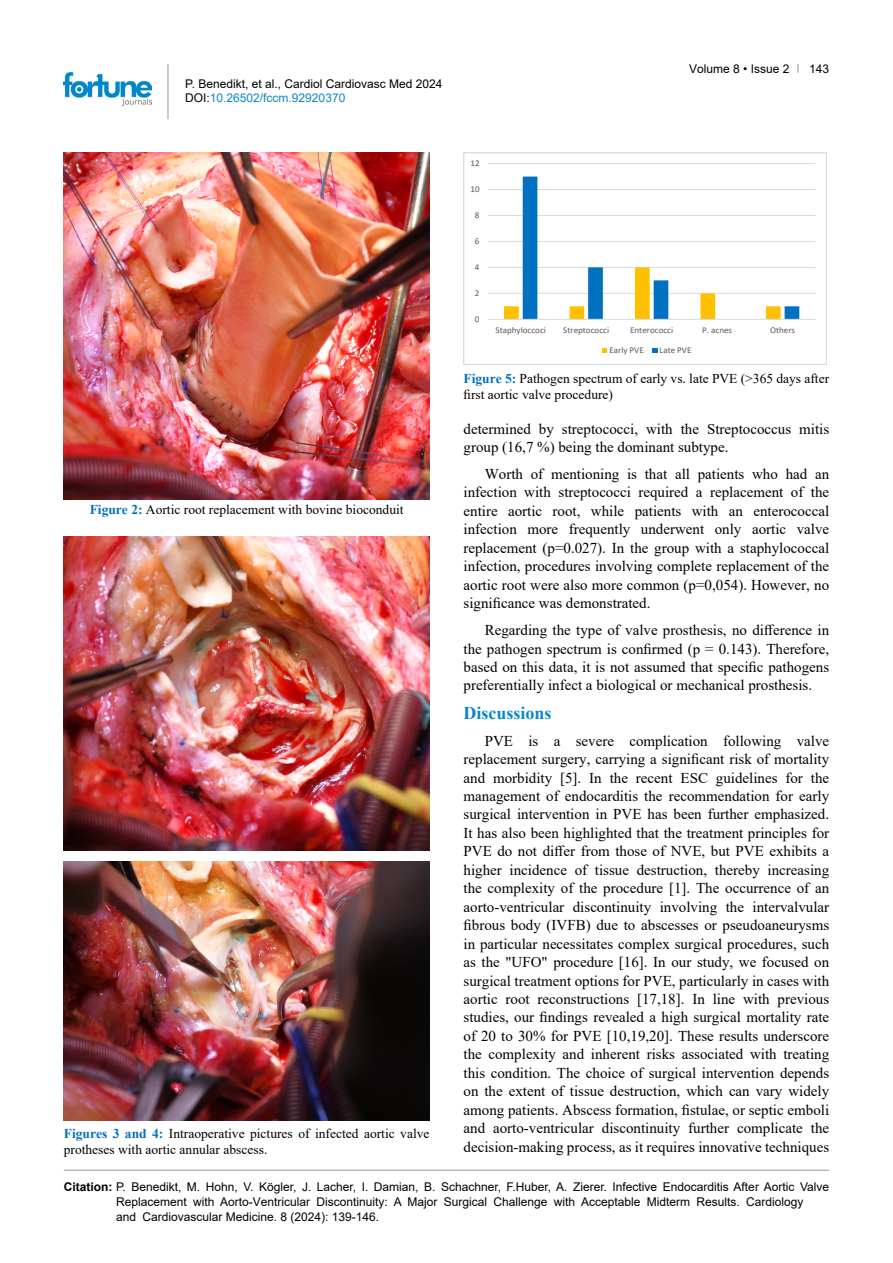
<style>
.page{position:relative;width:893px;height:1263px;background:#fff}
.page>*{position:absolute;margin:0;border:0;box-sizing:border-box;transform-origin:0 0}
.t1{font:700 18px "Times New Roman";color:#0a88ca}
.t2{font:15px/18.5px "Times New Roman";color:#000;text-align:justify}
.t3{font:13.5px/16.5px "Times New Roman";color:#000}
.t4{font:12px/15px "Arial";color:#000}
.t5{font:8.85px "Calibri";color:#595959}
.s1{color:#0a88ca}
.s2{font-weight:700;color:#0070c0}
.s3{font-weight:700}
</style>
<div class="page">
<hr style="left:168px;top:64px;width:1px;height:55px;background:#939598">
<img style="left:64px;top:72px;width:88px;height:33px">
<hr style="left:64px;top:1170px;width:765px;height:1px;background:#939598">
<img style="left:64px;top:152px;width:365px;height:347px">
<hr style="left:488px;top:163px;width:327px;height:1px;background:#d9d9d9">
<hr style="left:488px;top:189px;width:327px;height:1px;background:#d9d9d9">
<hr style="left:488px;top:215px;width:327px;height:1px;background:#d9d9d9">
<hr style="left:488px;top:241px;width:327px;height:1px;background:#d9d9d9">
<hr style="left:488px;top:267px;width:327px;height:1px;background:#d9d9d9">
<hr style="left:488px;top:293px;width:327px;height:1px;background:#d9d9d9">
<svg style="left:504px;top:177px;width:295px;height:142px"></svg>
<hr style="left:488px;top:319px;width:327px;height:1px;background:#d9d9d9">
<svg style="left:602px;top:348px;width:5px;height:5px"></svg>
<svg style="left:652px;top:348px;width:5px;height:5px"></svg>
<div style="left:463px;top:152px;width:364px;height:213px;border:1px solid #d9d9d9"></div>
<img style="left:64px;top:536px;width:365px;height:315px">
<img style="left:64px;top:862px;width:365px;height:258px">
<p class="t4" style="left:185px;top:76px;width:259px;line-height:14.4px">P. Benedikt, et al., Cardiol Cardiovasc Med 2024<br>DOI:<span class="s1">10.26502/fccm.92920370</span></p>
<p class="t4" style="left:689px;top:61px;width:102px">Volume 8 • Issue 2</p>
<p class="t4" style="left:809px;top:61px;width:22px">143</p>
<p class="t3" style="left:90px;top:501px;width:315px"><span class="s2">Figure 2:</span> Aortic root replacement with bovine bioconduit</p>
<p class="t3" style="left:64px;top:1124px;width:367px"><span class="s2">Figures 3 and 4:</span> Intraoperative pictures of infected aortic valve protheses with aortic annular abscess.</p>
<p class="t5" style="left:470px;top:157px;width:11px">12</p>
<p class="t5" style="left:470px;top:183px;width:11px">10</p>
<p class="t5" style="left:475px;top:209px;width:6px">8</p>
<p class="t5" style="left:475px;top:235px;width:6px">6</p>
<p class="t5" style="left:475px;top:261px;width:6px">4</p>
<p class="t5" style="left:475px;top:287px;width:6px">2</p>
<p class="t5" style="left:475px;top:313px;width:6px">0</p>
<p class="t5" style="left:495px;top:324px;width:52px">Staphyloccoci</p>
<p class="t5" style="left:563px;top:324px;width:47px">Streptococci</p>
<p class="t5" style="left:630px;top:324px;width:45px">Enterococci</p>
<p class="t5" style="left:702px;top:324px;width:31px">P. acnes</p>
<p class="t5" style="left:770px;top:324px;width:27px">Others</p>
<p class="t5" style="left:609px;top:344px;width:36px">Early PVE</p>
<p class="t5" style="left:660px;top:344px;width:33px">Late PVE</p>
<p class="t3" style="left:463px;top:370px;width:367px"><span class="s2">Figure 5:</span> Pathogen spectrum of early vs. late PVE (&gt;365 days after first aortic valve procedure)</p>
<p class="t2" style="left:463px;top:419px;width:367px">determined by streptococci, with the Streptococcus mitis group (16,7 %) being the dominant subtype.</p>
<p class="t2" style="left:463px;top:464px;width:367px;text-indent:21px">Worth of mentioning is that all patients who had an infection with streptococci required a replacement of the entire aortic root, while patients with an enterococcal infection more frequently underwent only aortic valve replacement (p=0.027). In the group with a staphylococcal infection, procedures involving complete replacement of the aortic root were also more common (p=0,054). However, no significance was demonstrated.</p>
<p class="t2" style="left:463px;top:620px;width:367px;text-indent:21px">Regarding the type of valve prosthesis, no difference in the pathogen spectrum is confirmed (p = 0.143). Therefore, based on this data, it is not assumed that specific pathogens preferentially infect a biological or mechanical prosthesis.</p>
<p class="t1" style="left:463px;top:700px;width:90px">Discussions</p>
<p class="t2" style="left:463px;top:731px;width:367px;text-indent:21px">PVE is a severe complication following valve replacement surgery, carrying a significant risk of mortality and morbidity [5]. In the recent ESC guidelines for the management of endocarditis the recommendation for early surgical intervention in PVE has been further emphasized.<br>It has also been highlighted that the treatment principles for PVE do not differ from those of NVE, but PVE exhibits a higher incidence of tissue destruction, thereby increasing the complexity of the procedure [1]. The occurrence of an aorto-ventricular discontinuity involving the intervalvular fibrous body (IVFB) due to abscesses or pseudoaneurysms in particular necessitates complex surgical procedures, such as the "UFO" procedure [16]. In our study, we focused on surgical treatment options for PVE, particularly in cases with aortic root reconstructions [17,18]. In line with previous studies, our findings revealed a high surgical mortality rate of 20 to 30% for PVE [10,19,20]. These results underscore the complexity and inherent risks associated with treating this condition. The choice of surgical intervention depends on the extent of tissue destruction, which can vary widely among patients. Abscess formation, fistulae, or septic emboli and aorto-ventricular discontinuity further complicate the decision-making process, as it requires innovative techniques</p>
<p class="t4" style="left:116px;top:1179px;width:715px;text-indent:-52px"><span class="s3">Citation:</span> P. Benedikt, M. Hohn, V. Kögler, J. Lacher, I. Damian, B. Schachner, F.Huber, A. Zierer. Infective Endocarditis After Aortic Valve<br>Replacement with Aorto-Ventricular Discontinuity: A Major Surgical Challenge with Acceptable Midterm Results. Cardiology<br>and Cardiovascular Medicine. 8 (2024): 139-146.</p>
</div>
